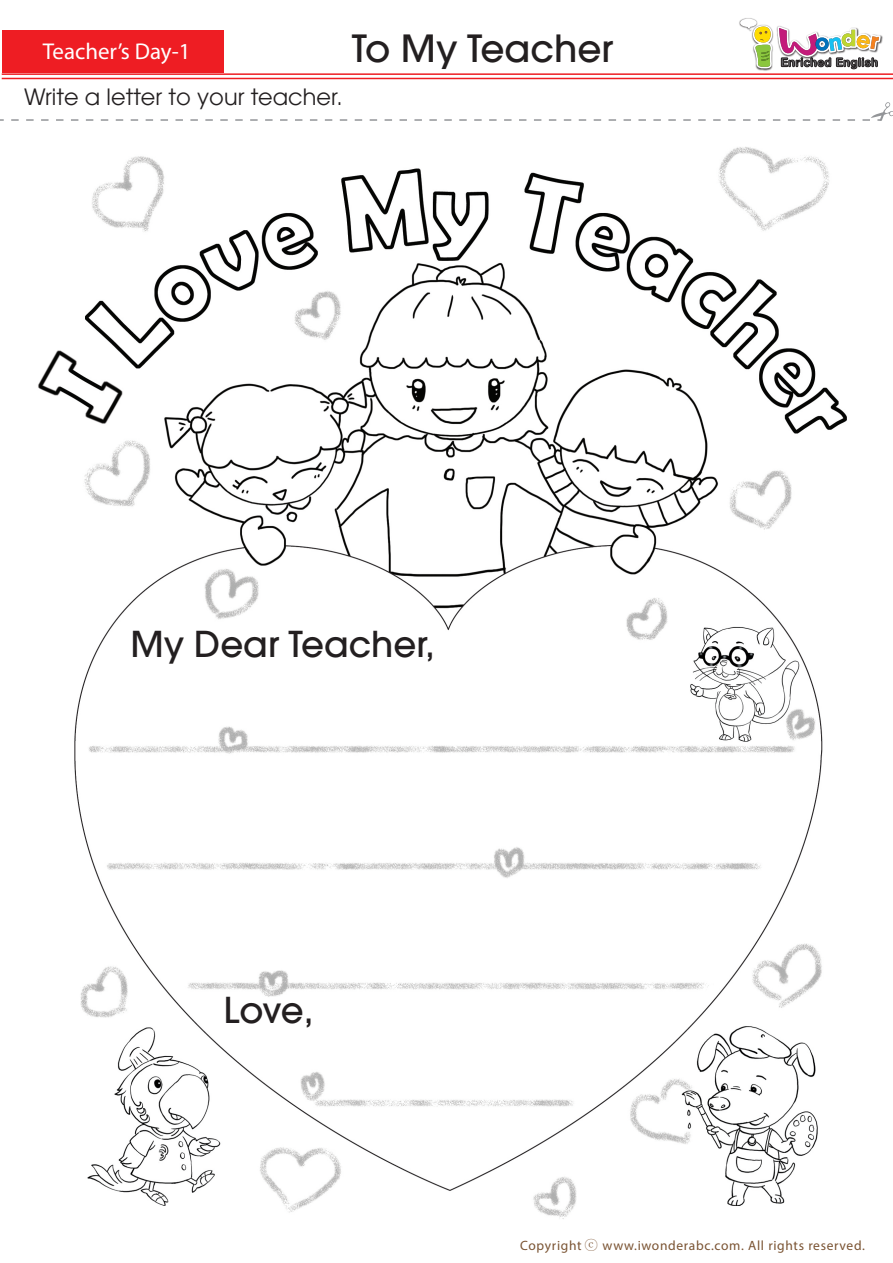
<style>
.page{position:relative;width:893px;height:1263px;background:#fff}
.page>*{position:absolute;margin:0;border:0;box-sizing:border-box;transform-origin:0 0}
.t1{font:500 37.5px "Avant Garde LT";color:#231f20}
.t2{font:500 35.7px "Avant Garde LT";color:#231f20}
.t3{font:22.95px "Myriad Pro";color:#fff}
.t4{font:22.5px "Avant Garde LT";color:#231f20}
.t5{font:13.5px "Myriad Pro";letter-spacing:.05em;color:#7a5332}
.s1{font-family:"Adobe Myungjo Std";font-weight:500}
</style>
<div class="page">
<img style="left:38px;top:147px;width:809px;height:1072px">
<div style="left:2px;top:30px;width:221px;height:42px;background:#ee1d23"></div>
<img style="left:739px;top:18px;width:144px;height:53px">
<svg style="left:740px;top:19px;width:141px;height:50px"></svg>
<hr style="left:2px;top:73px;width:891px;height:2px;background:#ee1d23">
<hr style="left:2px;top:78px;width:891px;height:1px;background:#ee1d23">
<svg style="left:11px;top:102px;width:882px;height:19px"></svg>
<h3 class="t3" style="left:43px;top:37px;width:149px">Teacher’s Day-1</h3>
<h1 class="t1" style="left:352px;top:25px;width:263px">To My Teacher</h1>
<h3 class="t4" style="left:24px;top:84px;width:320px">Write a letter to your teacher.</h3>
<h2 class="t2" style="left:130px;top:622px;width:306px">My Dear Teacher,</h2>
<h2 class="t2" style="left:223px;top:988px;width:92px">Love,</h2>
<p class="t5" style="left:520px;top:1237px;width:346px">Copyright <span class="s1">ⓒ</span> www.iwonderabc.com. All rights reserved.</p>
</div>
